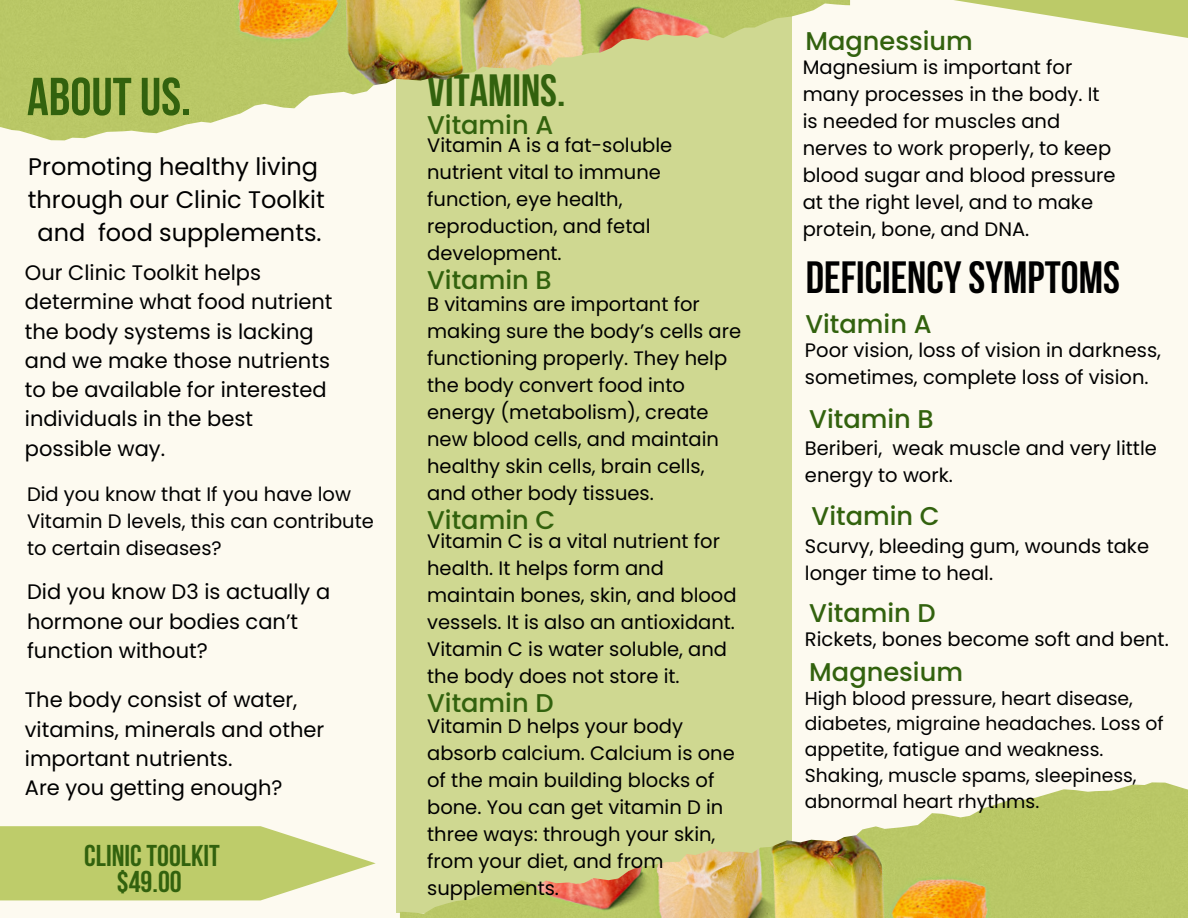
<style>
.page{position:relative;width:1188px;height:918px;background:#fdfaf0}
.page>*{position:absolute;margin:0;border:0;box-sizing:border-box;transform-origin:0 0}
.t1{font:700 53.4px "Bebas Neue";color:#32620e}
.t2{font:700 45px "Bebas Neue";color:#000}
.t3{font:700 45px "Bebas Neue";color:#32620e}
.t4{font:700 30px/25.8px "Bebas Neue";color:#32620e;text-align:center}
.t5{font:500 25.65px "Poppins";color:#32620e}
.t6{font:24px/32.7px "Poppins";color:#000;text-align:center}
.t7{font:21px/29.2px "Poppins";color:#000}
.t8{font:19.5px/27px "Poppins";color:#000}
.t9{font:18.75px/25.8px "Poppins";color:#000}
</style>
<div class="page">
<div style="left:396px;top:0;width:396px;height:913px;background:#cfd891"></div>
<img style="left:400px;top:782px;width:788px;height:136px">
<svg style="left:0;top:826px;width:376px;height:74px;background:#c7d37e"></svg>
<img style="left:0;top:0;width:850px;height:140px">
<svg style="left:954px;top:0;width:234px;height:38px"></svg>
<h1 class="t1" style="left:27px;top:75px;width:165px">ABOUTUS.</h1>
<p class="t6" style="left:28px;top:151px;width:298px">Promoting healthy living through our Clinic Toolkit and food supplements.</p>
<p class="t7" style="left:25px;top:258px;width:309px">Our Clinic Toolkit helps determine what food nutrient the body systems is lacking and we make those nutrients to be available for interested individuals in the best possible way.</p>
<p class="t8" style="left:27px;top:480px;width:348px">Did you know that If you have low<br>Vitamin D levels, this can contribute to certain diseases?</p>
<p class="t7" style="left:27px;top:577px;width:305px">Did you know D3 is actually a hormone our bodies can’t function without?</p>
<h2 class="t3" style="left:427px;top:73px;width:140px">VITAMINS.</h2>
<h3 class="t5" style="left:427px;top:107px;width:128px">Vitamin A</h3>
<p class="t8" style="left:427px;top:132px;width:247px">Vitamin A is a fat-soluble nutrient vital to immune function, eye health, reproduction, and fetal development.</p>
<h3 class="t5" style="left:427px;top:262px;width:126px">Vitamin B</h3>
<p class="t8" style="left:427px;top:291px;width:315px">B vitamins are important for making sure the body’s cells are functioning properly. They help the body convert food into energy (metabolism), create new blood cells, and maintain healthy skin cells, brain cells, and other body tissues.</p>
<p class="t8" style="left:427px;top:528px;width:311px">Vitamin C is a vital nutrient for health. It helps form and maintain bones, skin, and blood vessels. It is also an antioxidant.<br>Vitamin C is water soluble, and the body does not store it.</p>
<h3 class="t5" style="left:427px;top:502px;width:130px">Vitamin C</h3>
<p class="t7" style="left:25px;top:685px;width:301px">The body consist of water, vitamins, minerals and other important nutrients.<br>Are you getting enough?</p>
<h3 class="t5" style="left:427px;top:685px;width:128px">Vitamin D</h3>
<p class="t8" style="left:427px;top:713px;width:309px">Vitamin D helps your body absorb calcium. Calcium is one of the main building blocks of bone. You can get vitamin D in three ways: through your skin, from your diet, and from supplements.</p>
<h3 class="t4" style="left:84px;top:846px;width:137px">CLINICTOOLKIT $49.00</h3>
<h3 class="t5" style="left:805px;top:23px;width:169px">Magnessium</h3>
<p class="t8" style="left:803px;top:54px;width:314px">Magnesium is important for many processes in the body. It is needed for muscles and nerves to work properly, to keep blood sugar and blood pressure at the right level, and to make protein, bone, and DNA.</p>
<h2 class="t2" style="left:806px;top:259px;width:316px">DEFICIENCYSYMPTOMS</h2>
<h3 class="t5" style="left:805px;top:306px;width:128px">Vitamin A</h3>
<p class="t8" style="left:805px;top:337px;width:358px">Poor vision, loss of vision in darkness, sometimes, complete loss of vision.</p>
<h3 class="t5" style="left:809px;top:401px;width:126px">Vitamin B</h3>
<p class="t8" style="left:805px;top:434px;width:354px">Beriberi, weak muscle and very little energy to work.</p>
<h3 class="t5" style="left:812px;top:498px;width:130px">Vitamin C</h3>
<p class="t8" style="left:805px;top:532px;width:346px">Scurvy, bleeding gum, wounds take longer time to heal.</p>
<h3 class="t5" style="left:809px;top:595px;width:128px">Vitamin D</h3>
<p class="t8" style="left:805px;top:626px;width:365px">Rickets, bones become soft and bent.</p>
<h3 class="t5" style="left:809px;top:654px;width:155px">Magnesium</h3>
<p class="t9" style="left:805px;top:685px;width:360px">High blood pressure, heart disease, diabetes, migraine headaches. Loss of appetite, fatigue and weakness.<br>Shaking, muscle spams, sleepiness, abnormal heart rhythms.</p>
</div>
